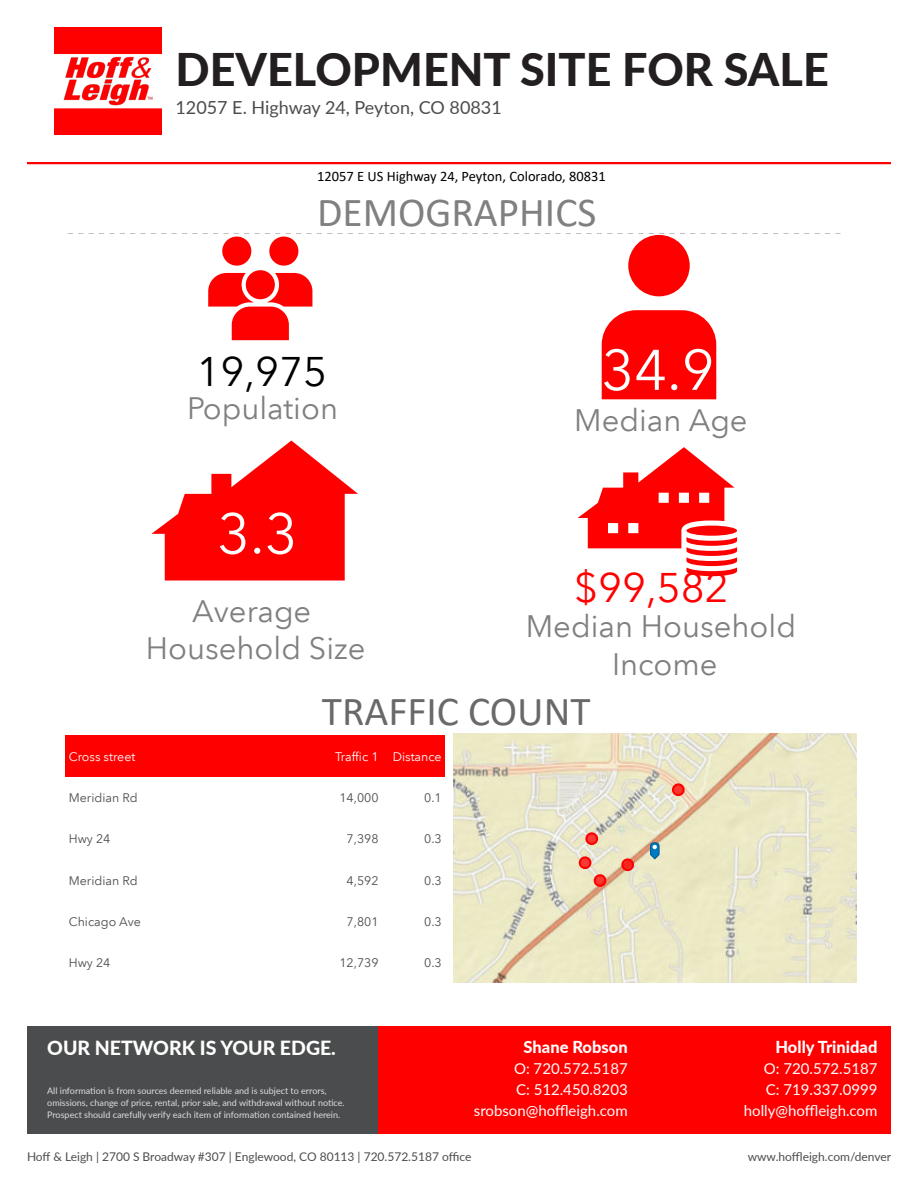
<style>
.page{position:relative;width:918px;height:1188px;background:#fff}
.page>*{position:absolute;margin:0;border:0;box-sizing:border-box;transform-origin:0 0}
.t1{font:56.55px "Avenir Next LT Pro";color:#fff}
.t2{font:800 45px "Lato";color:#231f20}
.t3{font:41.4px "Calibri";color:#808080}
.t4{font:41.4px "Calibri";color:#696969}
.t5{font:41.4px "Avenir Next LT Pro";color:#f00}
.t6{font:41.4px "Avenir Next LT Pro";color:#000}
.t7{font:31.05px/37.2px "Avenir Next LT Pro";color:#808080;text-align:center}
.t8{font:800 19.5px "Lato";color:#fff}
.t9{font:18px "Lato";color:#4b4c4d}
.t10{font:800 16.5px "Lato";color:#fff}
.t11{font:15px/21px "Lato";color:#fff;text-align:right}
.t12{font:14.4px "Calibri";color:#000}
.t13{font:12.45px "Avenir Next LT Pro";color:#4c4c4c}
.t14{font:12.45px "Avenir Next LT Pro";color:#fff}
.t15{font:12px "Lato";color:#4b4c4d}
.t16{font:9px/12px "Lato";color:#dcdddf}
</style>
<div class="page">
<div style="left:27px;top:1026px;width:351px;height:108px;background:#4b4c4d"></div>
<div style="left:378px;top:1026px;width:513px;height:108px;background:#f00"></div>
<img style="left:54px;top:27px;width:108px;height:108px">
<svg style="left:68px;top:233px;width:773px;height:166px"></svg>
<svg style="left:151px;top:441px;width:207px;height:140px"></svg>
<svg style="left:578px;top:447px;width:159px;height:129px"></svg>
<div style="left:686px;top:526px;width:51px;height:10px;background:#f00;border-radius:50%"></div>
<div style="left:66px;top:736px;width:158px;height:41px;background:#f00"></div>
<div style="left:224px;top:736px;width:158px;height:41px;background:#f00"></div>
<div style="left:382px;top:736px;width:63px;height:41px;background:#f00"></div>
<div style="left:453px;top:734px;width:403px;height:248px;background:#0c3;opacity:.01"></div>
<svg style="left:620px;top:857px;width:15px;height:15px"></svg>
<svg style="left:584px;top:831px;width:15px;height:15px"></svg>
<svg style="left:577px;top:855px;width:30px;height:33px"></svg>
<svg style="left:670px;top:782px;width:16px;height:15px"></svg>
<svg style="left:650px;top:842px;width:10px;height:18px"></svg>
<hr style="left:27px;top:162px;width:864px;height:2px;background:#f00">
<h2 class="t2" style="left:176px;top:36px;width:655px">DEVELOPMENT SITE FOR SALE</h2>
<h3 class="t9" style="left:176px;top:95px;width:328px">12057 E. Highway 24, Peyton, CO 80831</h3>
<h3 class="t12" style="left:317px;top:166px;width:290px">12057 E US Highway 24, Peyton, Colorado, 80831</h3>
<h3 class="t3" style="left:317px;top:184px;width:281px">DEMOGRAPHICS</h3>
<h3 class="t6" style="left:196px;top:347px;width:132px">19,975</h3>
<h3 class="t7" style="left:187px;top:390px;width:152px">Population</h3>
<h1 class="t1" style="left:217px;top:500px;width:82px">3.3</h1>
<h3 class="t7" style="left:146px;top:592px;width:221px">Average<br>Household Size</h3>
<h1 class="t1" style="left:601px;top:336px;width:115px">34.9</h1>
<h3 class="t7" style="left:574px;top:402px;width:175px">Median Age</h3>
<h3 class="t5" style="left:574px;top:563px;width:156px">$99,582</h3>
<h3 class="t7" style="left:526px;top:608px;width:272px">Median Household<br>Income</h3>
<h3 class="t4" style="left:322px;top:682px;width:270px">TRAFFIC COUNT</h3>
<h3 class="t14" style="left:69px;top:749px;width:68px">Cross street</h3>
<h3 class="t14" style="left:335px;top:749px;width:108px">Traffic 1 Distance</h3>
<h3 class="t13" style="left:69px;top:790px;width:70px">Meridian Rd</h3>
<h3 class="t13" style="left:339px;top:790px;width:41px">14,000</h3>
<h3 class="t13" style="left:424px;top:790px;width:19px">0.1</h3>
<h3 class="t13" style="left:69px;top:832px;width:43px">Hwy 24</h3>
<h3 class="t13" style="left:347px;top:832px;width:33px">7,398</h3>
<h3 class="t13" style="left:424px;top:832px;width:19px">0.3</h3>
<h3 class="t13" style="left:69px;top:873px;width:70px">Meridian Rd</h3>
<h3 class="t13" style="left:347px;top:873px;width:33px">4,592</h3>
<h3 class="t13" style="left:424px;top:873px;width:19px">0.3</h3>
<h3 class="t13" style="left:69px;top:914px;width:74px">Chicago Ave</h3>
<h3 class="t13" style="left:347px;top:914px;width:33px">7,801</h3>
<h3 class="t13" style="left:424px;top:914px;width:19px">0.3</h3>
<h3 class="t13" style="left:69px;top:956px;width:43px">Hwy 24</h3>
<h3 class="t13" style="left:339px;top:956px;width:41px">12,739</h3>
<h3 class="t13" style="left:424px;top:956px;width:19px">0.3</h3>
<h3 class="t10" style="left:524px;top:1035px;width:106px">Shane Robson</h3>
<h3 class="t11" style="left:474px;top:1057px;width:155px">O: 720.572.5187<br>C: 512.450.8203 srobson@hoffleigh.com</h3>
<h3 class="t10" style="left:775px;top:1035px;width:104px">Holly Trinidad</h3>
<h3 class="t11" style="left:744px;top:1057px;width:135px">O: 720.572.5187<br>C: 719.337.0999 holly@hoffleigh.com</h3>
<h3 class="t8" style="left:47px;top:1034px;width:290px">OUR NETWORK IS YOUR EDGE.</h3>
<p class="t16" style="left:47px;top:1084px;width:299px">All information is from sources deemed reliable and is subject to errors, omissions, change of price, rental, prior sale, and withdrawal without notice.<br>Prospect should carefully verify each item of information contained herein.</p>
<h3 class="t15" style="left:27px;top:1148px;width:446px">Hoff &amp; Leigh | 2700 S Broadway #307 | Englewood, CO 80113 | 720.572.5187 office</h3>
<h3 class="t15" style="left:748px;top:1148px;width:145px">www.hoffleigh.com/denver</h3>
</div>
